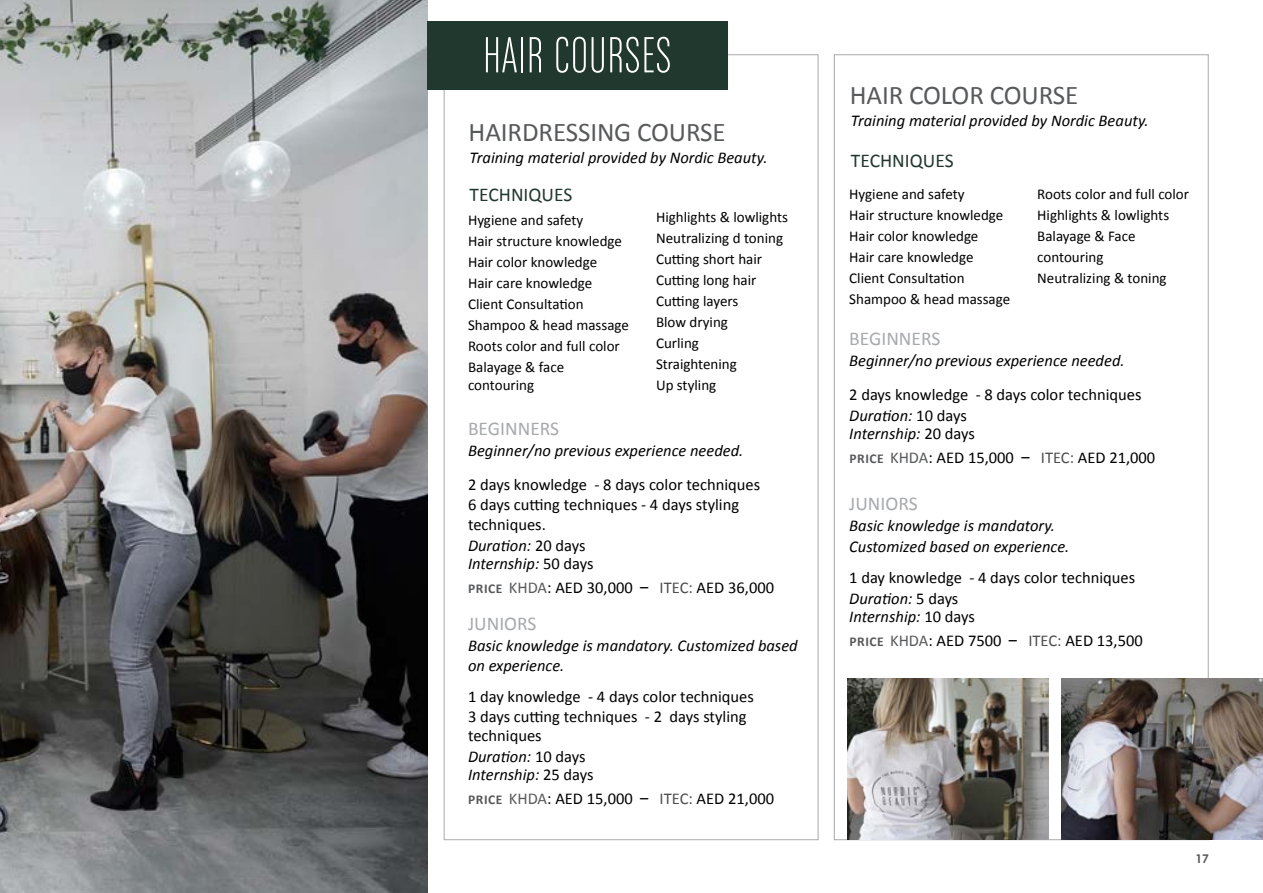
<style>
.page{position:relative;width:1263px;height:893px;background:#fff}
.page>*{position:absolute;margin:0;border:0;box-sizing:border-box;transform-origin:0 0}
.t1{font:54px "Chalet Comprime Milan Eighty";letter-spacing:.025em;color:#fff}
.t2{font:27px "Calibri";letter-spacing:-.005em;color:#58595b}
.t3{font:19.5px "Calibri";color:#a7a9ac}
.t4{font:19.5px "Calibri";color:#21382e}
.t5{font:16.5px/20.2px "Calibri";color:#000}
.t6{font:italic 16.5px/19.8px "Calibri";color:#000}
.t7{font:15px/21px "Calibri";color:#000}
.t8{font:700 12px "Century Gothic";color:#58595b}
.s1{font-style:italic}
.s2{font-weight:700;font-size:13.5px;color:#58595b}
.s3{color:#58595b}
.s4{color:#4d4d4f}
</style>
<div class="page">
<img style="left:0;top:0;width:427px;height:893px">
<div style="left:427px;top:21px;width:301px;height:69px;background:#21382e"></div>
<img style="left:1062px;top:679px;width:201px;height:160px">
<img style="left:848px;top:679px;width:201px;height:160px">
<h1 class="t1" style="left:483px;top:26px;width:190px">HAIR COURSES</h1>
<h2 class="t2" style="left:469px;top:115px;width:259px">HAIRDRESSING COURSE</h2>
<p class="t6" style="left:470px;top:147px;width:299px">Training material provided by Nordic Beauty.</p>
<p class="t4" style="left:470px;top:182px;width:104px">TECHNIQUES</p>
<p class="t7" style="left:468px;top:209px;width:162px">Hygiene and safety<br>Hair structure knowledge<br>Hair color knowledge<br>Hair care knowledge<br>Client Consultation<br>Shampoo &amp; head massage<br>Roots color and full color<br>Balayage &amp; face</p>
<p class="t7" style="left:468px;top:374px;width:68px">contouring</p>
<p class="t7" style="left:656px;top:206px;width:133px">Highlights &amp; lowlights<br>Neutralizing d toning<br>Cutting short hair<br>Cutting long hair<br>Cutting layers<br>Blow drying<br>Curling<br>Straightening<br>Up styling</p>
<p class="t3" style="left:468px;top:416px;width:93px">BEGINNERS</p>
<p class="t6" style="left:468px;top:440px;width:277px">Beginner/no previous experience needed.</p>
<p class="t5" style="left:468px;top:473px;width:294px">2 days knowledge - 8 days color techniques<br>6 days cutting techniques - 4 days styling techniques.<br><span class="s1">Duration:</span> 20 days</p>
<p class="t5" style="left:468px;top:550px;width:308px;line-height:24px"><span class="s1">Internship:</span> 50 days<br><span class="s2">PRICE</span> <span class="s3">KHDA</span>: AED 30,000 – <span class="s4">ITEC:</span> AED 36,000</p>
<p class="t3" style="left:468px;top:612px;width:70px">JUNIORS</p>
<p class="t6" style="left:468px;top:635px;width:331px">Basic knowledge is mandatory. Customized based on experience.</p>
<p class="t5" style="left:468px;top:685px;width:287px">1 day knowledge - 4 days color techniques<br>3 days cutting techniques - 2 days styling techniques<br><span class="s1">Duration:</span> 10 days</p>
<p class="t5" style="left:468px;top:762px;width:308px;line-height:24px"><span class="s1">Internship:</span> 25 days<br><span class="s2">PRICE</span> <span class="s3">KHDA</span>: AED 15,000 – <span class="s4">ITEC:</span> AED 21,000</p>
<h2 class="t2" style="left:850px;top:78px;width:230px">HAIR COLOR COURSE</h2>
<p class="t6" style="left:851px;top:110px;width:299px">Training material provided by Nordic Beauty.</p>
<p class="t4" style="left:851px;top:149px;width:104px">TECHNIQUES</p>
<p class="t7" style="left:849px;top:183px;width:162px">Hygiene and safety<br>Hair structure knowledge<br>Hair color knowledge<br>Hair care knowledge<br>Client Consultation<br>Shampoo &amp; head massage</p>
<p class="t7" style="left:1037px;top:183px;width:153px">Roots color and full color<br>Highlights &amp; lowlights<br>Balayage &amp; Face contouring<br>Neutralizing &amp; toning</p>
<p class="t3" style="left:849px;top:326px;width:93px">BEGINNERS</p>
<p class="t6" style="left:849px;top:350px;width:277px">Beginner/no previous experience needed.</p>
<p class="t5" style="left:849px;top:383px;width:294px;line-height:21px">2 days knowledge - 8 days color techniques<br><span class="s1">Duration:</span> 10 days</p>
<p class="t5" style="left:849px;top:421px;width:308px;line-height:24px"><span class="s1">Internship:</span> 20 days<br><span class="s2">PRICE</span> <span class="s3">KHDA</span>: AED 15,000 – <span class="s4">ITEC:</span> AED 21,000</p>
<p class="t3" style="left:849px;top:491px;width:70px">JUNIORS</p>
<p class="t6" style="left:849px;top:514px;width:222px;line-height:21px">Basic knowledge is mandatory.<br>Customized based on experience.</p>
<p class="t5" style="left:849px;top:566px;width:287px;line-height:21px">1 day knowledge - 4 days color techniques<br><span class="s1">Duration:</span> 5 days</p>
<p class="t5" style="left:849px;top:603px;width:295px;line-height:24px"><span class="s1">Internship:</span> 10 days<br><span class="s2">PRICE</span> <span class="s3">KHDA</span>: AED 7500 – <span class="s4">ITEC:</span> AED 13,500</p>
<p class="t8" style="left:1195px;top:849px;width:15px">17</p>
</div>
